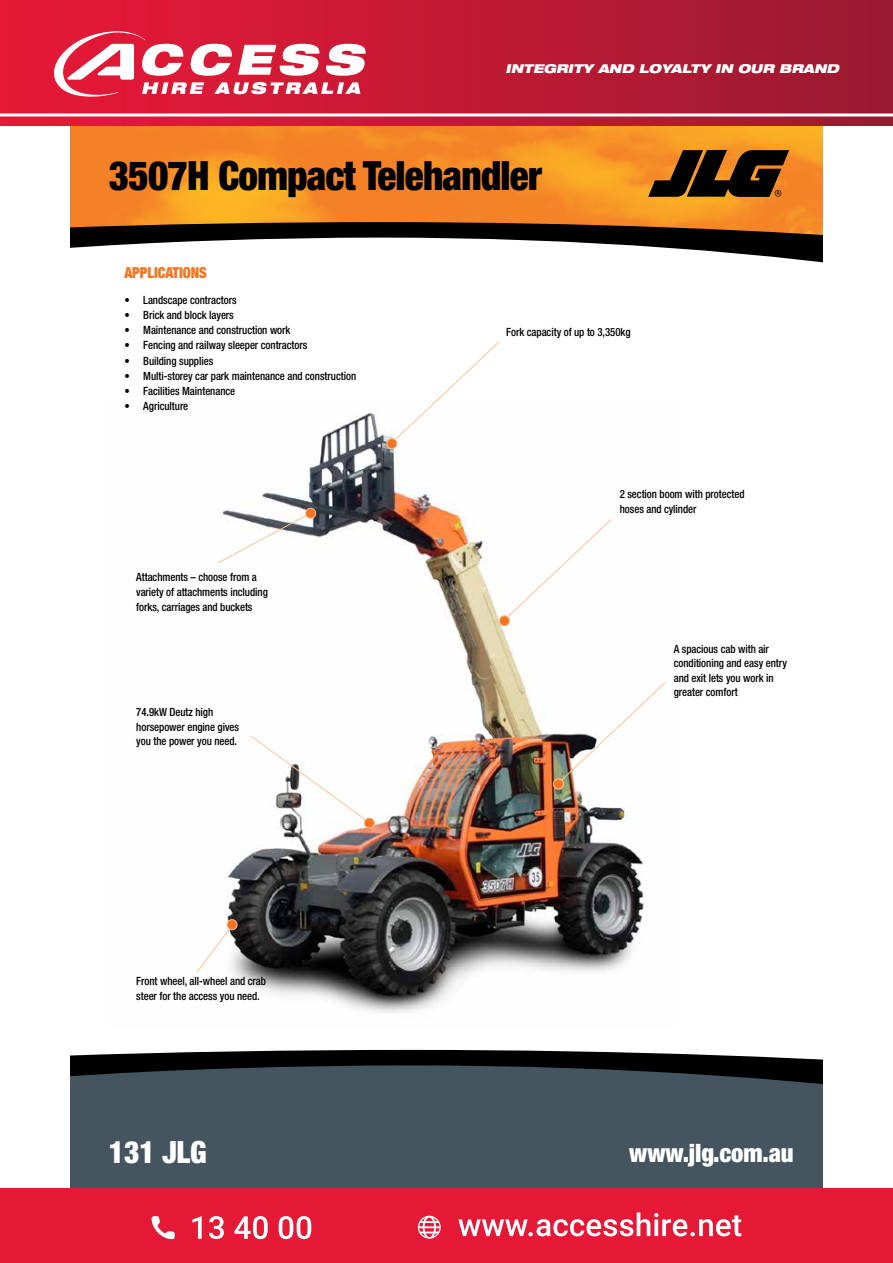
<style>
.page{position:relative;width:893px;height:1263px;background:#fff}
.page>*{position:absolute;margin:0;border:0;box-sizing:border-box;transform-origin:0 0}
.t1{font:900 condensed 40.35px "Helvetica Neue";letter-spacing:-.02em;color:#000}
.t2{font:900 condensed 30.75px "Helvetica Neue";letter-spacing:-.005em;color:#fff}
.t3{font:900 condensed 25.35px "Helvetica Neue";letter-spacing:-.005em;color:#fff}
.t4{font:900 condensed 15.15px "Helvetica Neue";letter-spacing:-.005em;color:#f47421;scale:.95 1}
.t5{font:italic 900 expanded 12.3px "Helvetica Neue LT Pro";color:#fff}
.t6{font:500 condensed 11.4px/14.5px "Helvetica Neue";letter-spacing:-.005em;color:#000;scale:.95 1}
</style>
<div class="page">
<img style="left:71px;top:125px;width:751px;height:97px">
<svg style="left:71px;top:1050px;width:751px;height:15px;background:#2a2a2a"></svg>
<div style="left:71px;top:1065px;width:751px;height:123px;background:#455560"></div>
<svg style="left:71px;top:222px;width:751px;height:16px;background:#331d08"></svg>
<svg style="left:71px;top:238px;width:751px;height:25px"></svg>
<svg style="left:648px;top:150px;width:141px;height:47px;background:#52300d"></svg>
<img style="left:227px;top:412px;width:421px;height:601px">
<svg style="left:218px;top:507px;width:98px;height:57px"></svg>
<svg style="left:250px;top:735px;width:126px;height:94px"></svg>
<svg style="left:552px;top:681px;width:114px;height:110px"></svg>
<svg style="left:498px;top:518px;width:114px;height:110px"></svg>
<svg style="left:385px;top:342px;width:115px;height:108px"></svg>
<svg style="left:196px;top:918px;width:43px;height:55px"></svg>
<div style="left:0;top:0;width:893px;height:125px;background:linear-gradient(to right,#eb1c3a,#9b1c32)"></div>
<svg style="left:54px;top:31px;width:312px;height:66px"></svg>
<div style="left:0;top:1188px;width:893px;height:75px;background:#e51836"></div>
<svg style="left:192px;top:1216px;width:119px;height:23px"></svg>
<svg style="left:151px;top:1216px;width:24px;height:23px"></svg>
<svg style="left:458px;top:1212px;width:283px;height:24px"></svg>
<svg style="left:418px;top:1216px;width:23px;height:23px"></svg>
<hr style="left:0;top:113px;width:893px;height:3px;background:#fff">
<p class="t5" style="left:506px;top:60px;width:335px">INTEGRITY AND LOYALTY IN OUR BRAND</p>
<p class="t1" style="left:109px;top:151px;width:434px">3507H Compact Telehandler</p>
<p class="t4" style="left:124px;top:263px;width:89px">AppLiCATions</p>
<p class="t6" style="left:124px;top:292px;width:120px">• Landscape contractors</p>
<p class="t6" style="left:124px;top:308px;width:117px">• Brick and block layers</p>
<p class="t6" style="left:124px;top:323px;width:176px">• Maintenance and construction work</p>
<p class="t6" style="left:124px;top:338px;width:194px">• Fencing and railway sleeper contractors</p>
<p class="t6" style="left:124px;top:353px;width:95px">• Building supplies</p>
<p class="t6" style="left:124px;top:368px;width:246px">• Multi-storey car park maintenance and construction</p>
<p class="t6" style="left:124px;top:383px;width:118px">• Facilities Maintenance</p>
<p class="t6" style="left:124px;top:398px;width:69px">• Agriculture</p>
<p class="t6" style="left:136px;top:570px;width:140px">Attachments – choose from a variety of attachments including forks, carriages and buckets</p>
<p class="t6" style="left:136px;top:705px;width:110px">74.9kW Deutz high horsepower engine gives you the power you need.</p>
<p class="t6" style="left:136px;top:974px;width:138px">Front wheel, all-wheel and crab steer for the access you need.</p>
<p class="t6" style="left:506px;top:324px;width:133px">Fork capacity of up to 3,350kg</p>
<p class="t6" style="left:620px;top:487px;width:133px">2 section boom with protected hoses and cylinder</p>
<p class="t6" style="left:674px;top:641px;width:121px">A spacious cab with air conditioning and easy entry and exit lets you work in greater comfort</p>
<p class="t2" style="left:109px;top:1133px;width:99px">131 JLG</p>
<p class="t3" style="left:629px;top:1138px;width:166px">www.jlg.com.au</p>
</div>
